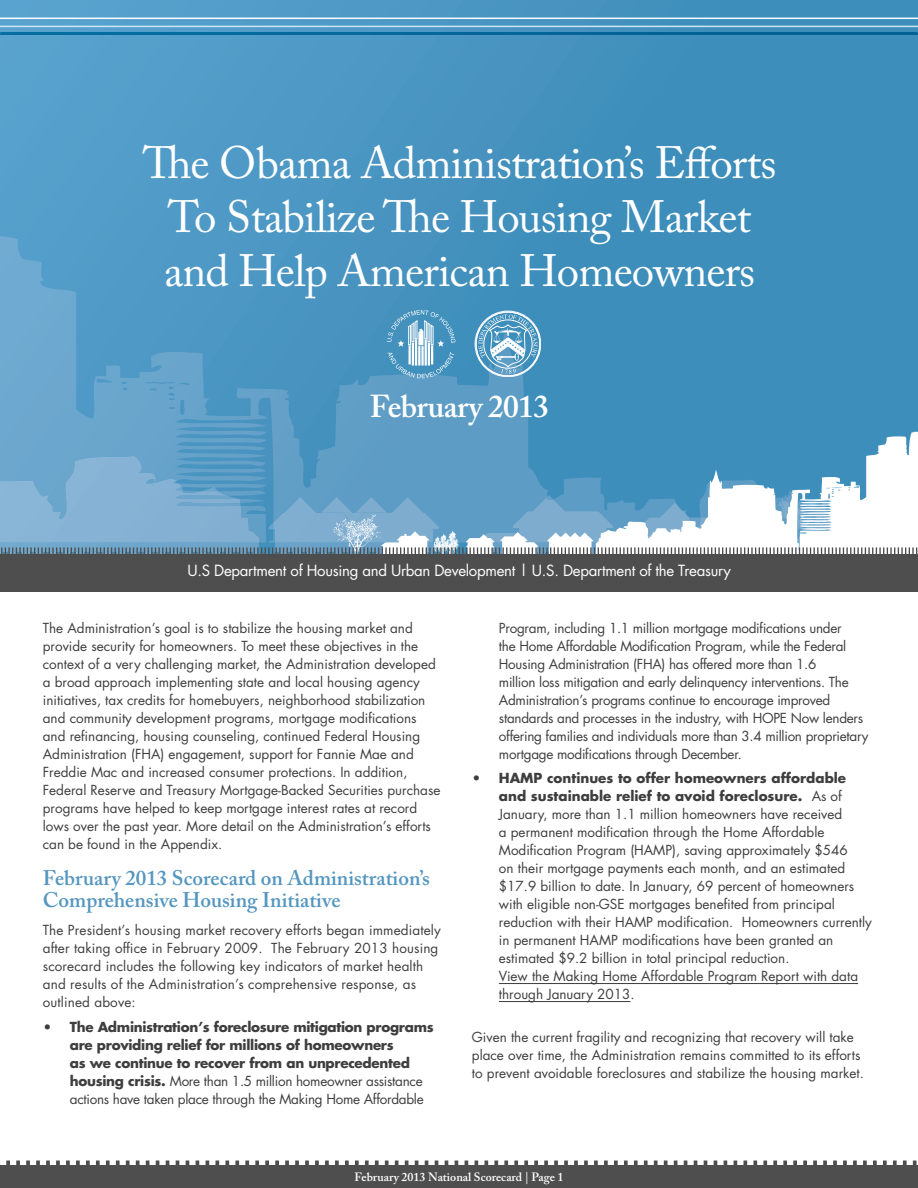
<style>
.page{position:relative;width:918px;height:1188px;background:#fff}
.page>*{position:absolute;margin:0;border:0;box-sizing:border-box;transform-origin:0 0}
.t1{font:45px/54px "Adobe Caslon Pro";letter-spacing:-.02em;color:#fff;text-align:center}
.t2{font:600 31.5px "Adobe Caslon Pro";letter-spacing:-.02em;color:#fff}
.t3{font:600 21px/22.5px "Adobe Caslon Pro";color:#5496c0}
.t4{font:15px "Futura";letter-spacing:-.02em;color:#fff}
.t5{font:13.5px/18px "Futura";color:#3e3e3f}
.t6{font:13.5px/18px "Futura";letter-spacing:-.02em;color:#3e3e3f}
.t7{font:700 13.5px/18px "Futura";letter-spacing:-.02em;color:#3e3e3f}
.t8{font:13.05px "Helvetica Neue";letter-spacing:.01em;color:#fff}
.t9{font:600 12px "Adobe Caslon Pro";color:#fff}
.s1{font-weight:400}
.s2{font-weight:700}
</style>
<div class="page">
<svg style="left:0;top:0;width:918px;height:456px;background:#4894c0"></svg>
<svg style="left:0;top:398px;width:439px;height:58px;background:#5f9ec7"></svg>
<svg style="left:596px;top:432px;width:322px;height:123px;background:#5199c1"></svg>
<div style="left:0;top:555px;width:918px;height:37px;background:#4d4d4d"></div>
<svg style="left:0;top:456px;width:917px;height:99px"></svg>
<svg style="left:387px;top:310px;width:69px;height:68px;background:#6aa8cb"></svg>
<div style="left:476px;top:312px;width:64px;height:64px;border:1px solid #fff;border-radius:50%"></div>
<svg style="left:478px;top:313px;width:60px;height:61px;background:#79b0cf"></svg>
<hr style="left:0;top:18px;width:918px;height:1px;background:#fff">
<hr style="left:0;top:26px;width:918px;height:1px;background:#cde5f6">
<svg style="left:0;top:33px;width:918px;height:1px"></svg>
<hr style="left:499px;top:983px;width:359px;height:1px;background:#3e3e3f">
<hr style="left:499px;top:1001px;width:131px;height:1px;background:#3e3e3f">
<svg style="left:6px;top:1160px;width:911px;height:5px"></svg>
<div style="left:0;top:1165px;width:918px;height:23px;background:#4d4e4d"></div>
<h1 class="t1" style="left:143px;top:140px;width:635px">The Obama Administration’s Efforts<br>To Stabilize The Housing Market and Help American Homeowners</h1>
<h2 class="t2" style="left:370px;top:395px;width:181px">February 2013</h2>
<p class="t8" style="left:157px;top:563px;width:600px">U.S. Department of Housing and Urban Development | Office of Policy Development and Research</p>
<p class="t4" style="left:188px;top:564px;width:545px">U.S Department of Housing and Urban Development | U.S. Department of the Treasury</p>
<p class="t5" style="left:43px;top:620px;width:399px">The Administration’s goal is to stabilize the housing market and provide security for homeowners. To meet these objectives in the context of a very challenging market, the Administration developed a broad approach implementing state and local housing agency initiatives, tax credits for homebuyers, neighborhood stabilization and community development programs, mortgage modifications and refinancing, housing counseling, continued Federal Housing Administration (FHA) engagement, support for Fannie Mae and Freddie Mac and increased consumer protections. In addition, Federal Reserve and Treasury Mortgage-Backed Securities purchase programs have helped to keep mortgage interest rates at record lows over the past year. More detail on the Administration’s efforts can be found in the Appendix.</p>
<h3 class="t3" style="left:43px;top:869px;width:389px">February 2013 Scorecard on Administration’s<br>Comprehensive Housing Initiative</h3>
<p class="t5" style="left:43px;top:922px;width:399px">The President’s housing market recovery efforts began immediately after taking office in February 2009. The February 2013 housing scorecard includes the following key indicators of market health and results of the Administration’s comprehensive response, as outlined above:</p>
<p class="t7" style="left:70px;top:1019px;width:365px;text-indent:-27px">• The Administration’s foreclosure mitigation programs are providing relief for millions of homeowners<br>as we continue to recover from an unprecedented housing crisis. <span class="s1">More than 1.5 million homeowner assistance actions have taken place through the Making Home Affordable</span></p>
<p class="t6" style="left:499px;top:620px;width:371px">Program, including 1.1 million mortgage modifications under<br>the Home Affordable Modification Program, while the Federal Housing Administration (FHA) has offered more than 1.6<br>million loss mitigation and early delinquency interventions. The Administration’s programs continue to encourage improved standards and processes in the industry, with HOPE Now lenders offering families and individuals more than 3.4 million proprietary mortgage modifications through December.</p>
<p class="t5" style="left:499px;top:771px;width:375px;text-indent:-27px"><span class="s2">• HAMP continues to offer homeowners affordable and sustainable relief to avoid foreclosure.</span> As of January, more than 1.1 million homeowners have received<br>a permanent modification through the Home Affordable Modification Program (HAMP), saving approximately $546<br>on their mortgage payments each month, and an estimated $17.9 billion to date. In January, 69 percent of homeowners with eligible non-GSE mortgages benefited from principal reduction with their HAMP modification. Homeowners currently in permanent HAMP modifications have been granted an estimated $9.2 billion in total principal reduction.<br>View the Making Home Affordable Program Report with data through January 2013.</p>
<p class="t5" style="left:472px;top:1029px;width:394px">Given the current fragility and recognizing that recovery will take place over time, the Administration remains committed to its efforts to prevent avoidable foreclosures and stabilize the housing market.</p>
<p class="t9" style="left:354px;top:1172px;width:211px">February 2013 National Scorecard | Page 1</p>
</div>
